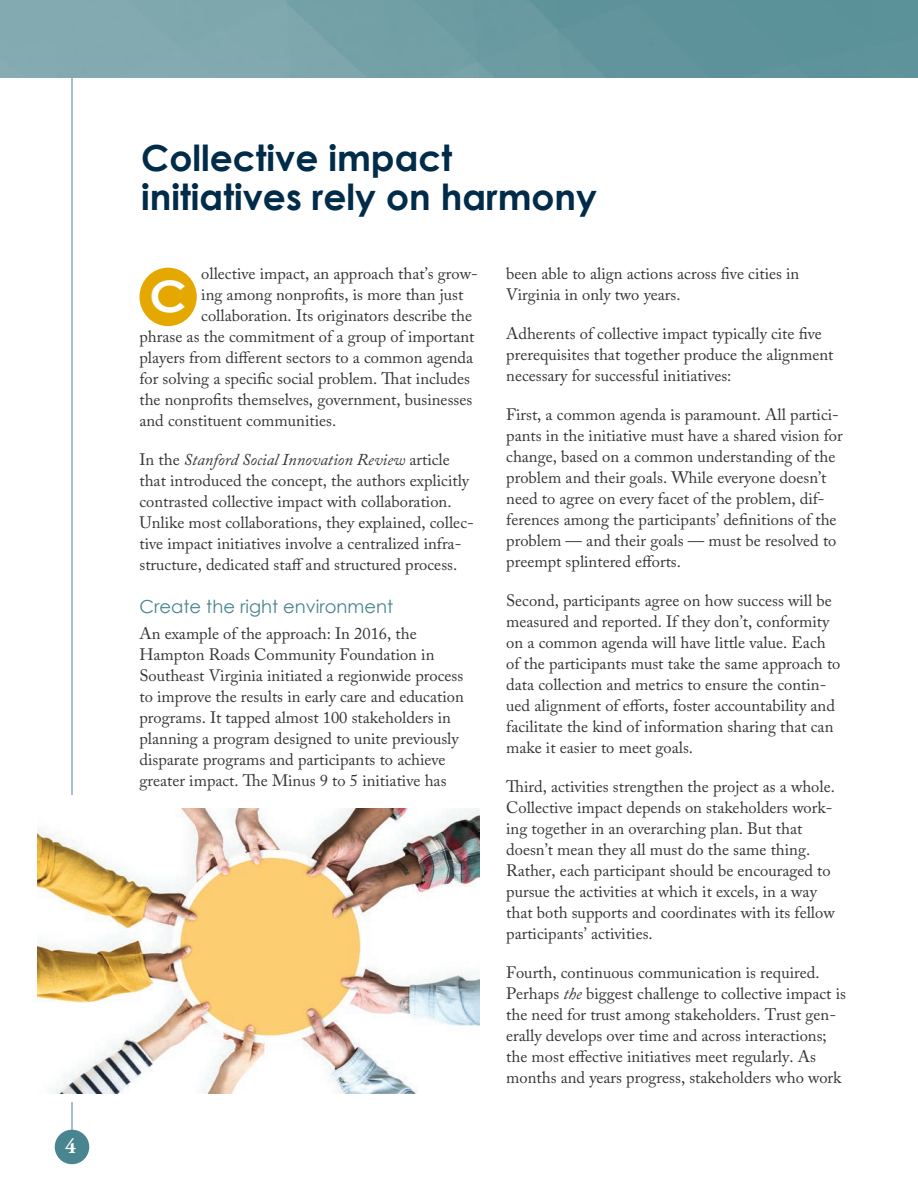
<style>
.page{position:relative;width:918px;height:1188px;background:#fff}
.page>*{position:absolute;margin:0;border:0;box-sizing:border-box;transform-origin:0 0}
.t1{font:700 43.5px "Century Gothic";color:#fff;scale:1.1 1}
.t2{font:700 36px/39px "Century Gothic";color:#002b49}
.t3{font:700 21px "Adobe Garamond Pro";color:#fff}
.t4{font:18px "Century Gothic";color:#48858e}
.t5{font:16.5px/21px "Adobe Caslon Pro";color:#363536}
.s1{font-style:italic}
</style>
<div class="page">
<hr style="left:72px;top:78px;width:1px;height:1054px;background:#48858e">
<div style="left:55px;top:1130px;width:34px;height:34px;background:#48858e;border-radius:50%"></div>
<img style="left:0;top:0;width:918px;height:78px">
<div style="left:139px;top:268px;width:58px;height:58px;background:#e5a800;border-radius:50%"></div>
<div style="left:59px;top:796px;width:24px;height:306px;background:#fff"></div>
<img style="left:38px;top:808px;width:441px;height:286px">
<p class="t3" style="left:65px;top:1134px;width:12px">4</p>
<h2 class="t2" style="left:141px;top:138px;width:457px">Collective impact initiatives rely on harmony</h2>
<p class="t5" style="left:201px;top:262px;width:278px">ollective impact, an approach that’s grow-</p>
<p class="t5" style="left:201px;top:283px;width:264px">ing among nonprofits, is more than just</p>
<p class="t5" style="left:201px;top:304px;width:272px">collaboration. Its originators describe the</p>
<p class="t5" style="left:140px;top:325px;width:336px">phrase as the commitment of a group of important</p>
<p class="t5" style="left:140px;top:346px;width:335px">players from different sectors to a common agenda</p>
<p class="t5" style="left:140px;top:367px;width:332px">for solving a specific social problem. That includes</p>
<p class="t5" style="left:140px;top:388px;width:334px">the nonprofits themselves, government, businesses</p>
<p class="t5" style="left:140px;top:409px;width:198px">and constituent communities.</p>
<p class="t5" style="left:140px;top:448px;width:336px">In the <span class="s1">Stanford Social Innovation Review</span> article that introduced the concept, the authors explicitly contrasted collective impact with collaboration.<br>Unlike most collaborations, they explained, collec&shy;tive impact initiatives involve a centralized infra&shy;structure, dedicated staff and structured process.</p>
<p class="t4" style="left:140px;top:596px;width:255px">Create the right environment</p>
<p class="t5" style="left:140px;top:622px;width:326px">An example of the approach: In 2016, the Hampton Roads Community Foundation in Southeast Virginia initiated a regionwide process to improve the results in early care and education programs. It tapped almost 100 stakeholders in planning a program designed to unite previously disparate programs and participants to achieve greater impact. The Minus 9 to 5 initiative has</p>
<h1 class="t1" style="left:149px;top:268px;width:35px">C</h1>
<p class="t5" style="left:506px;top:262px;width:295px">been able to align actions across five cities in<br>Virginia in only two years.</p>
<p class="t5" style="left:506px;top:322px;width:329px">Adherents of collective impact typically cite five prerequisites that together produce the alignment necessary for successful initiatives:</p>
<p class="t5" style="left:506px;top:403px;width:338px">First, a common agenda is paramount. All partici&shy;pants in the initiative must have a shared vision for change, based on a common understanding of the problem and their goals. While everyone doesn’t need to agree on every facet of the problem, dif&shy;ferences among the participants’ definitions of the problem — and their goals — must be resolved to preempt splintered efforts.</p>
<p class="t5" style="left:506px;top:589px;width:336px">Second, participants agree on how success will be measured and reported. If they don’t, conformity on a common agenda will have little value. Each of the participants must take the same approach to data collection and metrics to ensure the contin&shy;ued alignment of efforts, foster accountability and facilitate the kind of information sharing that can make it easier to meet goals.</p>
<p class="t5" style="left:506px;top:775px;width:330px">Third, activities strengthen the project as a whole.<br>Collective impact depends on stakeholders work&shy;ing together in an overarching plan. But that doesn’t mean they all must do the same thing.<br>Rather, each participant should be encouraged to pursue the activities at which it excels, in a way that both supports and coordinates with its fellow participants’ activities.</p>
<p class="t5" style="left:506px;top:962px;width:341px">Fourth, continuous communication is required.<br>Perhaps <span class="s1">the</span> biggest challenge to collective impact is the need for trust among stakeholders. Trust gen&shy;erally develops over time and across interactions; the most effective initiatives meet regularly. As months and years progress, stakeholders who work</p>
</div>
